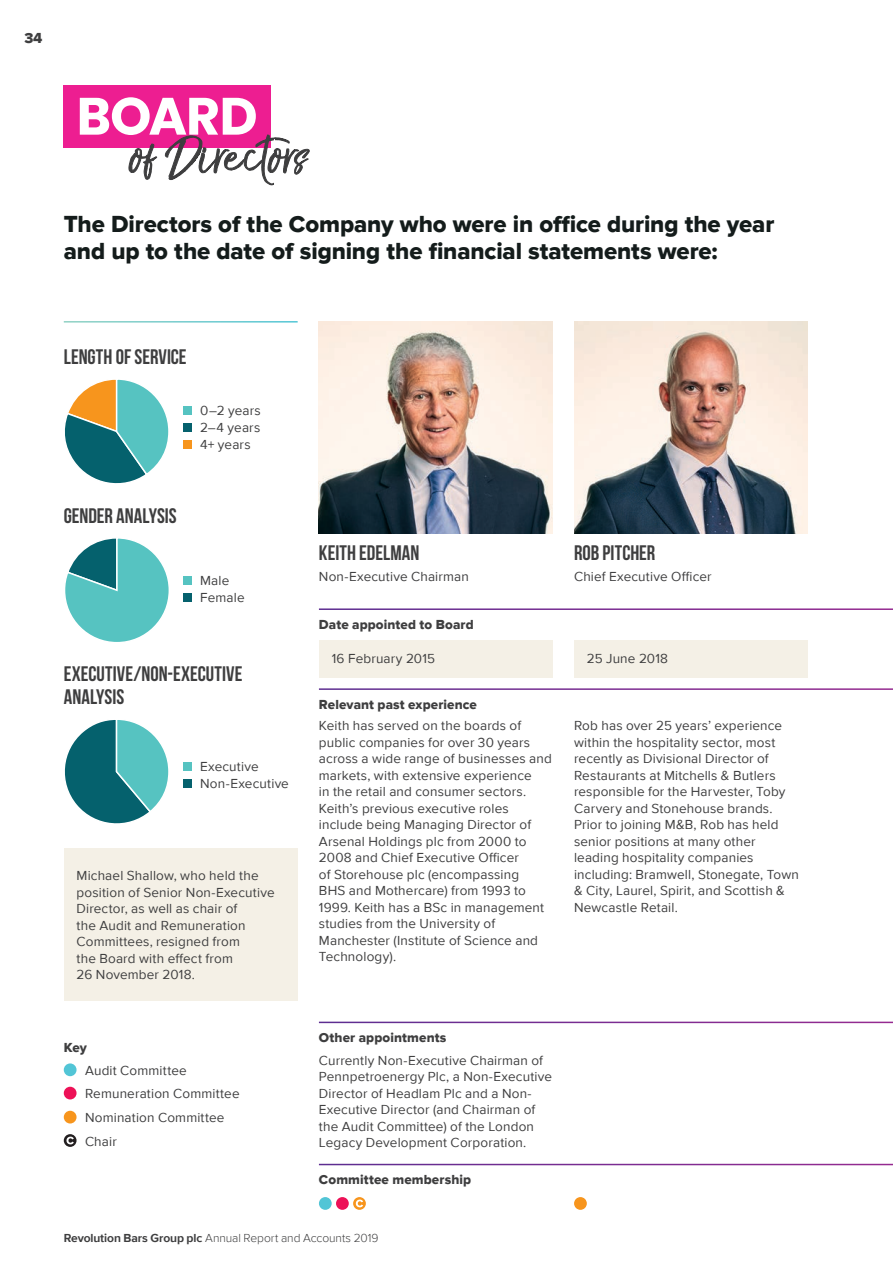
<style>
.page{position:relative;width:893px;height:1263px;background:#fff}
.page>*{position:absolute;margin:0;border:0;box-sizing:border-box;transform-origin:0 0}
.t1{font:63px "The Braggest";letter-spacing:.03em;color:#3e3e3f}
.Page_Title{font:700 52.5px "Poppins";letter-spacing:-.02em;color:#fff}
.Large_Copy_16pt__Pro{font:24px/27px "Proxima Nova Extrabld";letter-spacing:-.005em;color:#141c1b}
.Subhead_Level_1_Stra{font:700 21px/22.5px "Bebas Neue";color:#3e3e3f}
.t2{font:15px "Proxima Nova Extrabld";color:#3e3e3f}
.Body_Copy{font:13.5px/16.5px "Proxima Nova";letter-spacing:.01em;color:#3e3e3f}
.Subhead_Level_3{font:13.5px "Proxima Nova Extrabld";letter-spacing:.01em;color:#3e3e3f}
.t3{font:300 12px "Proxima Nova";letter-spacing:-.005em;color:#3e3e3f}
.s1{font-weight:700}
</style>
<div class="page">
<div style="left:574px;top:640px;width:234px;height:38px;background:#f4f0e6"></div>
<div style="left:319px;top:640px;width:234px;height:38px;background:#f4f0e6"></div>
<div style="left:64px;top:85px;width:207px;height:62px;background:#ed1e91"></div>
<svg style="left:128px;top:143px;width:29px;height:37px"></svg>
<svg style="left:165px;top:134px;width:145px;height:52px"></svg>
<img style="left:574px;top:321px;width:234px;height:213px">
<img style="left:319px;top:321px;width:234px;height:213px">
<div style="left:64px;top:848px;width:234px;height:152px;background:#f4f0e6"></div>
<div style="left:183px;top:407px;width:9px;height:8px;background:#56c3c1"></div>
<div style="left:183px;top:424px;width:9px;height:8px;background:#05616d"></div>
<div style="left:183px;top:441px;width:9px;height:8px;background:#f7951d"></div>
<svg style="left:65px;top:379px;width:104px;height:105px"></svg>
<div style="left:183px;top:576px;width:9px;height:8px;background:#56c3c1"></div>
<div style="left:183px;top:593px;width:9px;height:9px;background:#05616d"></div>
<svg style="left:65px;top:538px;width:104px;height:104px"></svg>
<div style="left:183px;top:762px;width:9px;height:8px;background:#56c3c1"></div>
<div style="left:183px;top:779px;width:9px;height:9px;background:#05616d"></div>
<svg style="left:64px;top:720px;width:105px;height:104px"></svg>
<div style="left:64px;top:1063px;width:13px;height:13px;background:#52c5d6;border-radius:50%"></div>
<div style="left:64px;top:1087px;width:13px;height:12px;background:#ed1157;border-radius:50%"></div>
<div style="left:64px;top:1111px;width:13px;height:12px;background:#f7951d;border-radius:50%"></div>
<svg style="left:64px;top:1134px;width:13px;height:13px"></svg>
<svg style="left:66px;top:1136px;width:8px;height:8px"></svg>
<div style="left:319px;top:1197px;width:13px;height:13px;background:#52c5d6;border-radius:50%"></div>
<div style="left:336px;top:1197px;width:13px;height:13px;background:#ed1157;border-radius:50%"></div>
<svg style="left:353px;top:1197px;width:13px;height:13px"></svg>
<div style="left:574px;top:1197px;width:13px;height:13px;background:#f7951d;border-radius:50%"></div>
<svg style="left:356px;top:1199px;width:7px;height:8px"></svg>
<p class="t2" style="left:24px;top:29px;width:20px">34</p>
<p class="Page_Title" style="left:77px;top:86px;width:183px">BOARD</p>
<p class="t1" style="left:130px;top:124px;width:180px">of Directors</p>
<p class="Large_Copy_16pt__Pro" style="left:64px;top:211px;width:712px">The Directors of the Company who were in office during the year and up to the date of signing the financial statements were:</p>
<p class="Subhead_Level_1_Stra" style="left:64px;top:345px;width:124px">LENGTH OF SERVICE</p>
<p class="Body_Copy" style="left:200px;top:402px;width:62px">0–2 years</p>
<p class="Body_Copy" style="left:200px;top:419px;width:62px">2–4 years</p>
<p class="Body_Copy" style="left:200px;top:436px;width:52px">4+ years</p>
<p class="Subhead_Level_1_Stra" style="left:64px;top:504px;width:114px">GENDER ANALYSIS</p>
<p class="Body_Copy" style="left:200px;top:571px;width:31px">Male</p>
<p class="Body_Copy" style="left:200px;top:588px;width:46px">Female</p>
<p class="Subhead_Level_1_Stra" style="left:64px;top:663px;width:180px">EXECUTIVE/NON-EXECUTIVE<br>ANALYSIS</p>
<p class="Body_Copy" style="left:200px;top:757px;width:60px">Executive</p>
<p class="Body_Copy" style="left:200px;top:774px;width:90px">Non-Executive</p>
<p class="Body_Copy" style="left:77px;top:867px;width:200px">Michael Shallow, who held the position of Senior Non-Executive<br>Director, as well as chair of<br>the Audit and Remuneration<br>Committees, resigned from<br>the Board with effect from<br>26 November 2018.</p>
<p class="Subhead_Level_3" style="left:64px;top:1039px;width:25px">Key</p>
<p class="Body_Copy" style="left:85px;top:1085px;width:156px">Remuneration Committee</p>
<p class="Body_Copy" style="left:85px;top:1109px;width:141px">Nomination Committee</p>
<p class="Body_Copy" style="left:85px;top:1132px;width:33px">Chair</p>
<p class="Body_Copy" style="left:85px;top:1062px;width:103px">Audit Committee</p>
<p class="Subhead_Level_1_Stra" style="left:319px;top:541px;width:102px">KEITH EDELMAN</p>
<p class="Body_Copy" style="left:319px;top:567px;width:151px">Non-Executive Chairman</p>
<p class="Subhead_Level_3" style="left:319px;top:617px;width:156px">Date appointed to Board</p>
<p class="Subhead_Level_1_Stra" style="left:574px;top:541px;width:83px">ROB PITCHER</p>
<p class="Body_Copy" style="left:574px;top:567px;width:139px">Chief Executive Officer</p>
<p class="Body_Copy" style="left:332px;top:650px;width:105px">16 February 2015</p>
<p class="Body_Copy" style="left:587px;top:650px;width:83px">25 June 2018</p>
<p class="Subhead_Level_3" style="left:319px;top:697px;width:159px">Relevant past experience</p>
<p class="Body_Copy" style="left:319px;top:717px;width:234px">Keith has served on the boards of public companies for over 30 years across a wide range of businesses and markets, with extensive experience<br>in the retail and consumer sectors.<br>Keith’s previous executive roles include being Managing Director of<br>Arsenal Holdings plc from 2000 to<br>2008 and Chief Executive Officer<br>of Storehouse plc (encompassing<br>BHS and Mothercare) from 1993 to<br>1999. Keith has a BSc in management studies from the University of<br>Manchester (Institute of Science and<br>Technology).</p>
<p class="Body_Copy" style="left:574px;top:717px;width:226px">Rob has over 25 years’ experience within the hospitality sector, most recently as Divisional Director of Restaurants at Mitchells &amp; Butlers responsible for the Harvester, Toby Carvery and Stonehouse brands.<br>Prior to joining M&amp;B, Rob has held senior positions at many other leading hospitality companies including: Bramwell, Stonegate, Town &amp; City, Laurel, Spirit, and Scottish &amp; Newcastle Retail.</p>
<p class="Subhead_Level_3" style="left:319px;top:1030px;width:129px">Other appointments</p>
<p class="Body_Copy" style="left:319px;top:1051px;width:235px">Currently Non-Executive Chairman of Pennpetroenergy Plc, a Non-Executive Director of Headlam Plc and a Non-Executive Director (and Chairman of the Audit Committee) of the London Legacy Development Corporation.</p>
<p class="Subhead_Level_3" style="left:319px;top:1172px;width:154px">Committee membership</p>
<p class="t3" style="left:64px;top:1229px;width:316px"><span class="s1">Revolution Bars Group plc</span> Annual Report and Accounts 2019</p>
</div>
